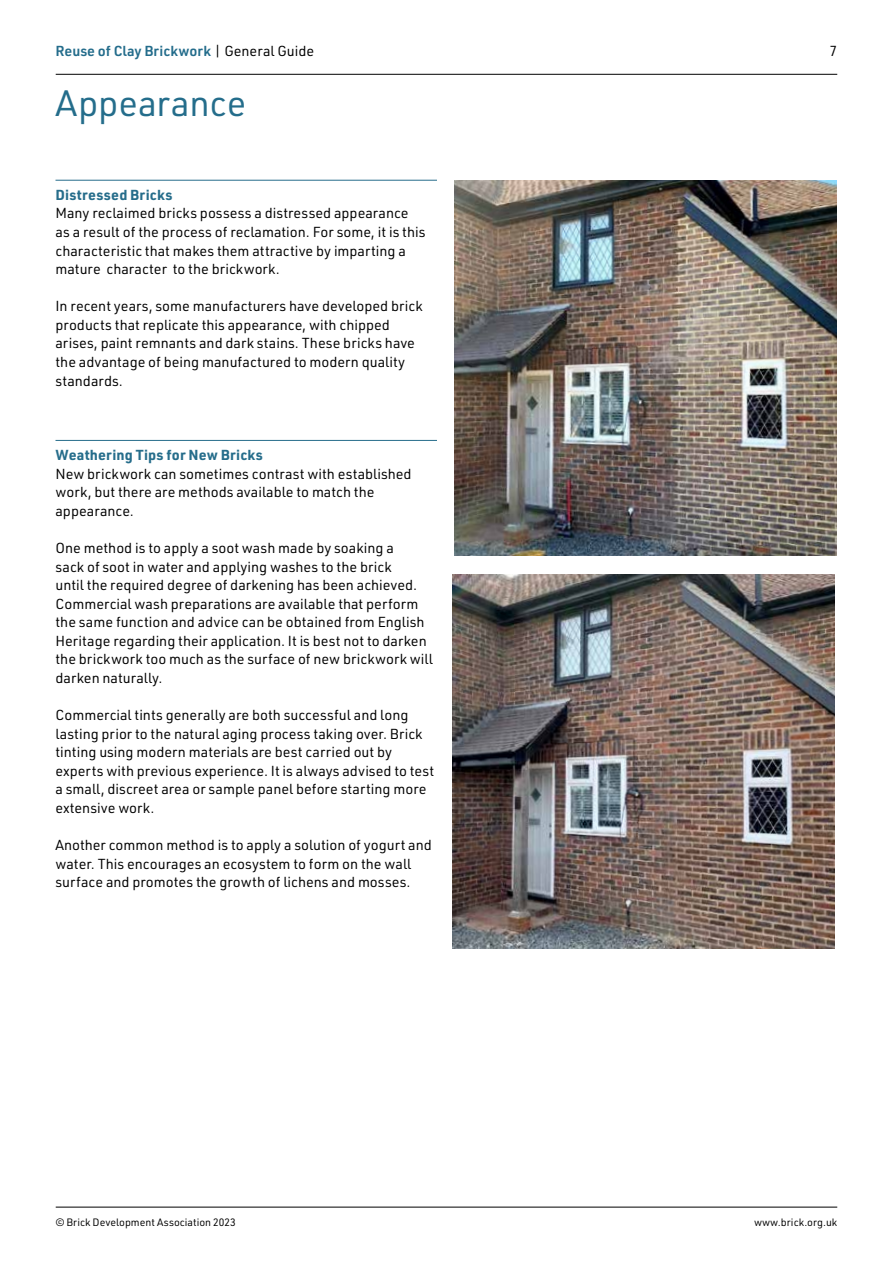
<style>
.page{position:relative;width:893px;height:1263px;background:#fff}
.page>*{position:absolute;margin:0;border:0;box-sizing:border-box;transform-origin:0 0}
.t1{font:36px "URWDIN";letter-spacing:-.005em;color:#246d8b}
.t2{font:14.25px/18.6px "URWDIN";color:#000}
.t3{font:700 14.25px "URWDIN";letter-spacing:.02em;color:#266d8b}
.t4{font:600 14.25px "URWDIN";color:#236c8b}
.t5{font:10.5px "URWDIN";color:#000}
.s1{font-weight:400;color:#000}
</style>
<div class="page">
<hr style="left:56px;top:74px;width:781px;height:1px;background:#000">
<hr style="left:56px;top:1207px;width:781px;height:1px;background:#000">
<hr style="left:56px;top:180px;width:381px;height:1px;background:#266d8b">
<hr style="left:56px;top:440px;width:381px;height:1px;background:#266d8b">
<img style="left:454px;top:180px;width:382px;height:375px">
<img style="left:453px;top:574px;width:381px;height:375px">
<p class="t4" style="left:56px;top:41px;width:260px">Reuse of Clay Brickwork <span class="s1">| General Guide</span></p>
<p class="t2" style="left:830px;top:41px;width:9px">7</p>
<h1 class="t1" style="left:56px;top:79px;width:192px">Appearance</h1>
<p class="t3" style="left:56px;top:185px;width:118px">Distressed Bricks</p>
<p class="t2" style="left:56px;top:204px;width:371px">Many reclaimed bricks possess a distressed appearance as a result of the process of reclamation. For some, it is this characteristic that makes them attractive by imparting a mature character to the brickwork.</p>
<p class="t2" style="left:56px;top:296px;width:369px">In recent years, some manufacturers have developed brick products that replicate this appearance, with chipped arises, paint remnants and dark stains. These bricks have the advantage of being manufactured to modern quality standards.</p>
<p class="t3" style="left:56px;top:445px;width:209px">Weathering Tips for New Bricks</p>
<p class="t2" style="left:56px;top:464px;width:358px">New brickwork can sometimes contrast with established work, but there are methods available to match the appearance.</p>
<p class="t2" style="left:56px;top:538px;width:379px">One method is to apply a soot wash made by soaking a<br>sack of soot in water and applying washes to the brick<br>until the required degree of darkening has been achieved.<br>Commercial wash preparations are available that perform the same function and advice can be obtained from English Heritage regarding their application. It is best not to darken the brickwork too much as the surface of new brickwork will darken naturally.</p>
<p class="t2" style="left:56px;top:705px;width:380px">Commercial tints generally are both successful and long lasting prior to the natural aging process taking over. Brick tinting using modern materials are best carried out by experts with previous experience. It is always advised to test a small, discreet area or sample panel before starting more extensive work.</p>
<p class="t2" style="left:56px;top:835px;width:378px">Another common method is to apply a solution of yogurt and water. This encourages an ecosystem to form on the wall surface and promotes the growth of lichens and mosses.</p>
<p class="t5" style="left:56px;top:1215px;width:182px">© Brick Development Association 2023</p>
<p class="t5" style="left:754px;top:1215px;width:85px">www.brick.org.uk</p>
</div>
